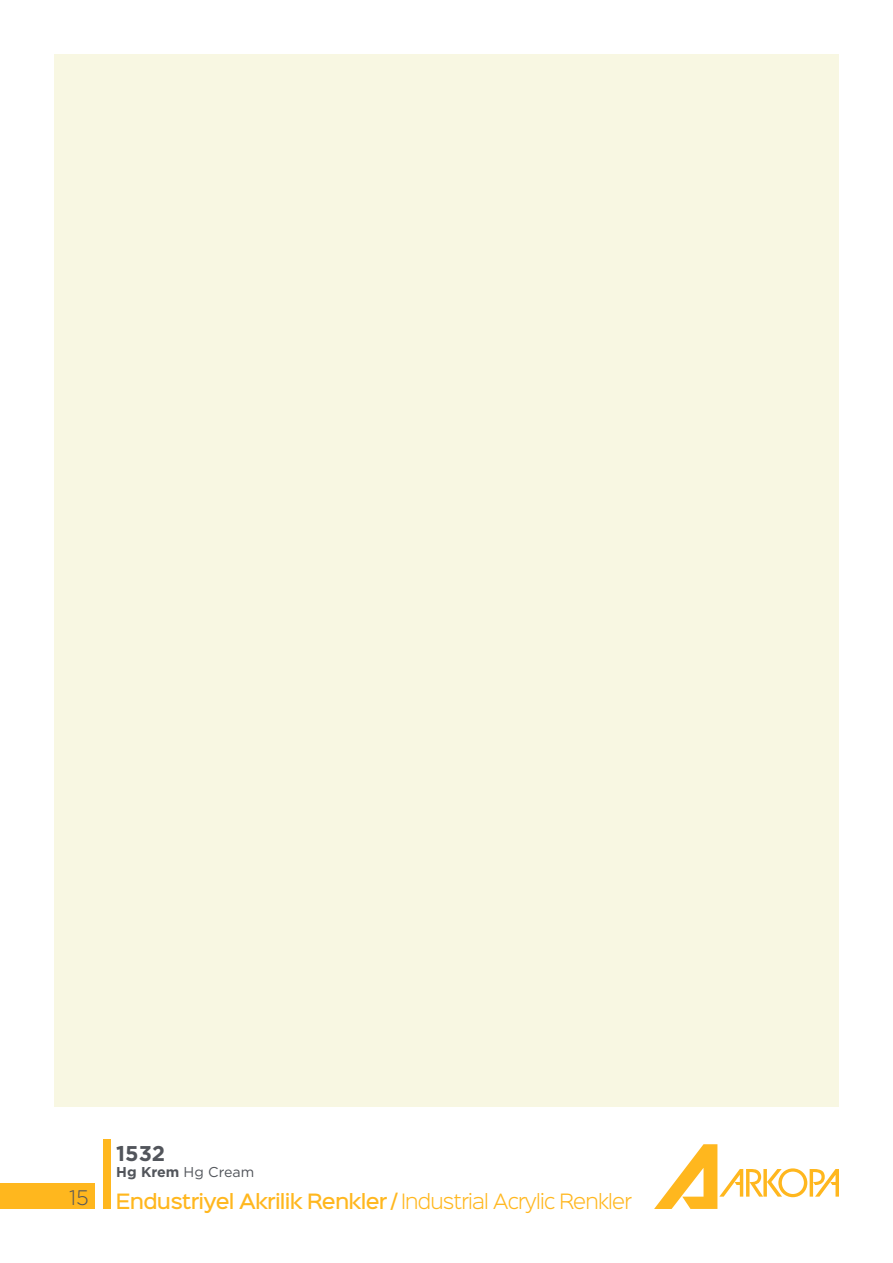
<style>
.page{position:relative;width:893px;height:1263px;background:#fff}
.page>*{position:absolute;margin:0;border:0;box-sizing:border-box;transform-origin:0 0}
.t1{font:700 21.3px "Gotham";color:#52555b}
.t2{font:300 21px "Gotham";color:#52555b}
.t3{font:500 19.05px "Sinkin Sans 500";letter-spacing:-.04em;color:#ffb71e}
.t4{font:14.25px "Gotham";color:#52555b}
.s1{font-weight:700}
.s2{font-family:"Sinkin Sans 300";font-weight:300}
</style>
<div class="page">
<div style="left:104px;top:1139px;width:7px;height:70px;background:#ffb71e"></div>
<svg style="left:654px;top:1144px;width:185px;height:65px"></svg>
<div style="left:0;top:1184px;width:95px;height:25px;background:#ffb71e"></div>
<p class="t2" style="left:69px;top:1184px;width:21px">15</p>
<p class="t1" style="left:116px;top:1140px;width:50px">1532</p>
<p class="t4" style="left:116px;top:1163px;width:139px"><span class="s1">Hg Krem</span> Hg Cream</p>
<p class="t3" style="left:116px;top:1185px;width:518px">Endustriyel Akrilik Renkler / <span class="s2">Industrial Acrylic Renkler</span></p>
</div>
